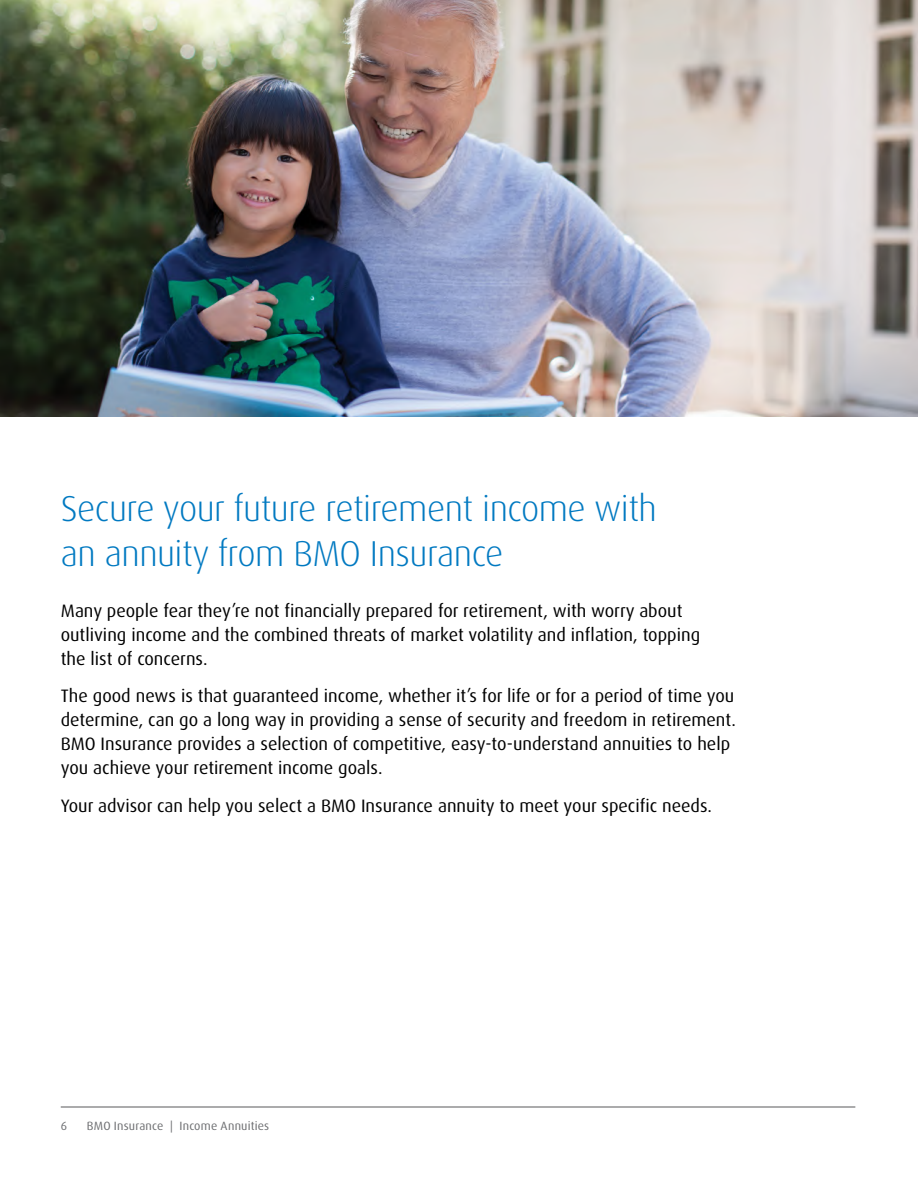
<style>
.page{position:relative;width:918px;height:1188px;background:#fff}
.page>*{position:absolute;margin:0;border:0;box-sizing:border-box;transform-origin:0 0}
.t1{font:300 36px/45px "Dax Pro";letter-spacing:-.015em;color:#0079c1}
.t2{font:18px/24px "Dax Pro";color:#000}
.t3{font:12px "Dax Pro";letter-spacing:.015em;color:#6d6e71}
</style>
<div class="page">
<hr style="left:61px;top:1107px;width:794px;height:1px;background:#58595b">
<img style="left:0;top:0;width:918px;height:417px">
<h1 class="t1" style="left:61px;top:486px;width:598px">Secure your future retirement income with an annuity from BMO Insurance</h1>
<p class="t2" style="left:61px;top:598px;width:641px">Many people fear they’re not financially prepared for retirement, with worry about outliving income and the combined threats of market volatility and inflation, topping the list of concerns.</p>
<p class="t2" style="left:61px;top:684px;width:677px">The good news is that guaranteed income, whether it’s for life or for a period of time you determine, can go a long way in providing a sense of security and freedom in retirement.<br>BMO Insurance provides a selection of competitive, easy‑to‑understand annuities to help you achieve your retirement income goals.</p>
<p class="t2" style="left:61px;top:793px;width:653px">Your advisor can help you select a BMO Insurance annuity to meet your specific needs.</p>
<p class="t3" style="left:61px;top:1118px;width:8px">6</p>
<p class="t3" style="left:87px;top:1118px;width:184px">BMO Insurance | Income Annuities</p>
</div>
